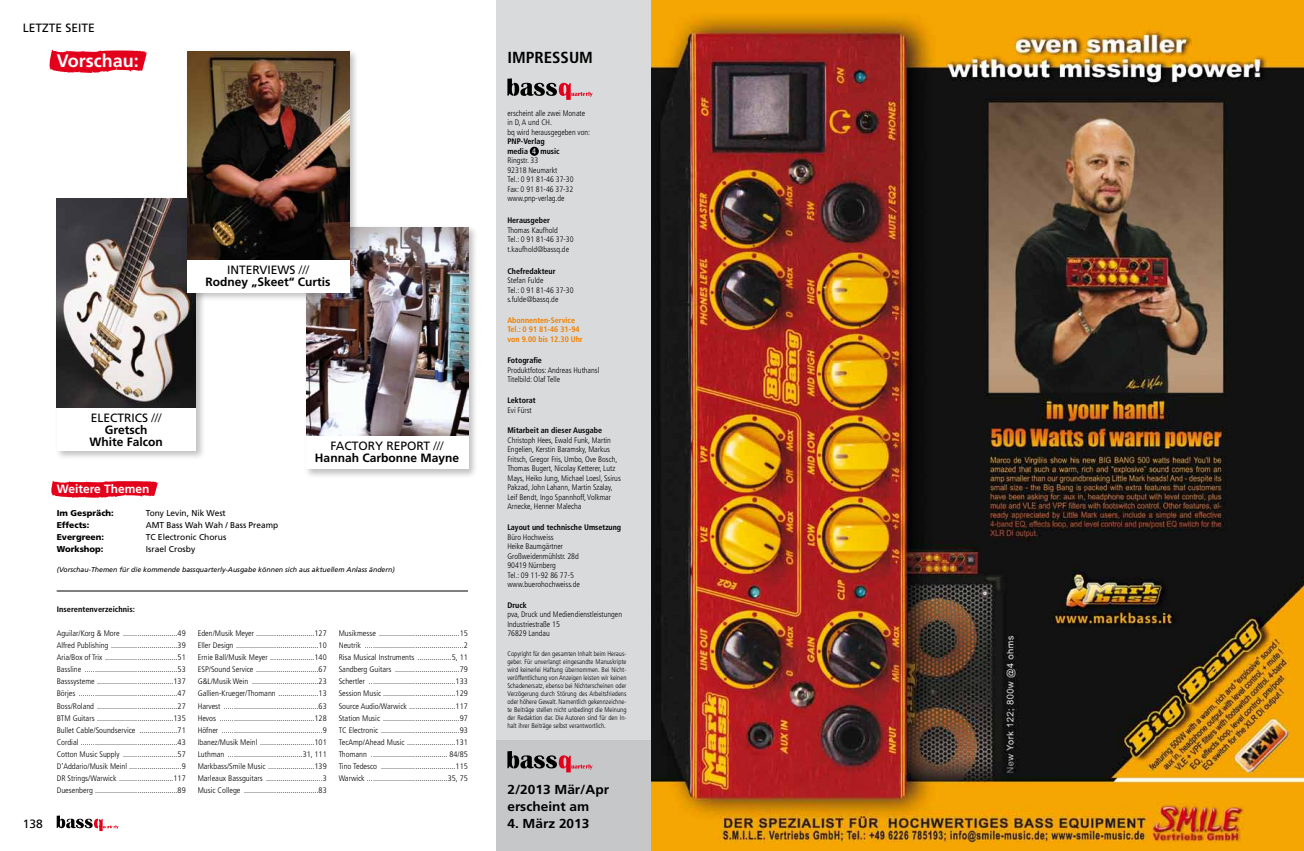
<style>
.page{position:relative;width:1304px;height:851px;background:#fff}
.page>*{position:absolute;margin:0;border:0;box-sizing:border-box;transform-origin:0 0}
.t1{font:700 18px "Frutiger";color:#fff}
.t2{font:700 condensed 16px "Frutiger LT Std";color:#000;scale:1.05 1}
.t3{font:700 13px/17px "Frutiger";color:#000;scale:1.05 1}
.t4{font:700 12px/12px "Frutiger";color:#000}
.t5{font:12px "Frutiger";color:#000}
.t6{font:700 12px "Frutiger";color:#fff}
.t7{font:300 12px "Frutiger";color:#000}
.t8{font:8.5px "Frutiger";color:#000}
.t9{font:900 8.5px "Frutiger";color:#000}
.t10{font:300 condensed 8px/12px "Frutiger LT Std";color:#000;text-align:justify;scale:1.05 1}
.t11{font:300 condensed 8px/9.5px "Frutiger LT Std";color:#000}
.t12{font:700 condensed 8px "Frutiger LT Std";color:#000}
.t13{font:700 condensed 8px/9.5px "Frutiger LT Std";color:#ee7f00}
.t14{font:700 condensed 8px "Frutiger LT Std";color:#000;scale:1.05 1}
.t15{font:italic 7px "Frutiger";color:#000}
.t16{font:300 condensed 6.8px/8px "Frutiger LT Std";color:#000;text-align:justify}
.s1{font-weight:300}
.s2{font-weight:400}
.s3{font-weight:700}
.s4{font-weight:400;color:#fff}
</style>
<div class="page">
<svg style="left:51px;top:481px;width:108px;height:16px;background:#e51e35"></svg>
<div style="left:496px;top:0;width:156px;height:850px;background:#d9dadb"></div>
<svg style="left:57px;top:815px;width:62px;height:15px"></svg>
<div style="left:496px;top:740px;width:156px;height:110px;background:#c6c7c8"></div>
<svg style="left:507px;top:751px;width:86px;height:21px"></svg>
<svg style="left:507px;top:78px;width:86px;height:22px"></svg>
<div style="left:530px;top:147px;width:9px;height:9px;background:#000;border-radius:50%"></div>
<hr style="left:57px;top:590px;width:411px;height:1px;background:#000">
<div style="left:55px;top:196px;width:151px;height:265px;background:#000;opacity:.25"></div>
<div style="left:57px;top:198px;width:139px;height:252px;background:#fff"></div>
<img style="left:57px;top:198px;width:139px;height:209px">
<svg style="left:49px;top:50px;width:99px;height:23px;background:#e62a40"></svg>
<div style="left:304px;top:225px;width:174px;height:253px;background:#000;opacity:.25"></div>
<div style="left:306px;top:227px;width:162px;height:241px;background:#fff"></div>
<img style="left:306px;top:227px;width:162px;height:209px">
<div style="left:185px;top:49px;width:174px;height:253px;background:#000;opacity:.25"></div>
<div style="left:187px;top:51px;width:162px;height:241px;background:#fff"></div>
<img style="left:187px;top:51px;width:162px;height:209px">
<img style="left:652px;top:0;width:652px;height:850px">
<h3 class="t5" style="left:23px;top:21px;width:74px">LETZTE SEITE</h3>
<h1 class="t1" style="left:57px;top:50px;width:84px">Vorschau:</h1>
<h3 class="t5" style="left:227px;top:263px;width:12px">Inte</h3>
<h3 class="t5" style="left:253px;top:263px;width:23px">rviews</h3>
<h3 class="t7" style="left:299px;top:263px;width:12px">///</h3>
<h3 class="t4" style="left:206px;top:276px;width:126px">Rodney „Skeet“ Curtis</h3>
<h3 class="t5" style="left:91px;top:410px;width:15px">Elect</h3>
<h3 class="t5" style="left:124px;top:410px;width:39px">rics <span class="s1">///</span></h3>
<h3 class="t4" style="left:105px;top:423px;width:44px">Gretsch</h3>
<h3 class="t4" style="left:89px;top:435px;width:75px">White Falcon</h3>
<h3 class="t6" style="left:57px;top:481px;width:94px">Weitere Themen</h3>
<h3 class="t4" style="left:315px;top:439px;width:146px;text-indent:44px"><span class="s2">ory Report</span> <span class="s1">///<br></span>Hannah Carbonne Mayne</h3>
<h3 class="t5" style="left:330px;top:439px;width:15px">Fact</h3>
<p class="t9" style="left:57px;top:508px;width:59px">Im Gespräch:</p>
<p class="t8" style="left:146px;top:508px;width:82px">Tony Levin, Nik West</p>
<p class="t9" style="left:57px;top:520px;width:34px">Effects:</p>
<p class="t8" style="left:146px;top:520px;width:134px">AMT Bass Wah Wah / Bass Preamp</p>
<p class="t9" style="left:57px;top:532px;width:49px">Evergreen:</p>
<p class="t8" style="left:146px;top:532px;width:82px">TC Electronic Chorus</p>
<p class="t9" style="left:57px;top:544px;width:48px">Workshop:</p>
<p class="t8" style="left:146px;top:544px;width:51px">Israel Crosby</p>
<p class="t15" style="left:57px;top:565px;width:340px">(Vorschau-Themen für die kommende bassquarterly-Ausgabe können sich aus aktuellem Anlass ändern)</p>
<p class="t14" style="left:57px;top:604px;width:76px">Inserentenverzeichnis:</p>
<h3 class="t5" style="left:23px;top:816px;width:22px">138</h3>
<p class="t10" style="left:57px;top:627px;width:124px">Aguilar/Korg &amp; More ...........................49<br>Alfred Publishing .................................39<br>Aria/Box of Trix ....................................51<br>Bassline ..............................................53<br>Basssysteme ......................................137<br>Börjes .................................................47<br>Boss/Roland ........................................27<br>BTM Guitars ......................................135<br>Bullet Cable/Soundservice ...................71<br>Cordial ................................................43<br>Cotton Music Supply ...........................57<br>D’Addario/Musik Meinl ..........................9<br>DR Strings/Warwick ...........................117<br>Duesenberg .........................................89</p>
<p class="t10" style="left:198px;top:627px;width:124px">Eden/Musik Meyer .............................127<br>Eller Design .........................................10<br>Ernie Ball/Musik Meyer ......................140<br>ESP/Sound Service ...............................67<br>G&amp;L/Musik Wein .................................23<br>Gallien-Krueger/Thomann ....................13<br>Harvest ...............................................63<br>Hevos ...............................................128<br>Höfner ..................................................9<br>Ibanez/Musik Meinl ...........................101<br>Luthman .....................................31, 111<br>Markbass/Smile Music .......................139<br>Marleaux Bassguitars ............................3<br>Music College .....................................83</p>
<p class="t10" style="left:339px;top:627px;width:124px">Musikmesse ........................................15<br>Neutrik .................................................2<br>Risa Musical Instruments .................5, 11<br>Sandberg Guitars ................................79<br>Schertler ...........................................133<br>Session Music ....................................129<br>Source Audio/Warwick .......................117<br>Station Music ......................................97<br>TC Electronic .......................................93<br>TecAmp/Ahead Music ........................131<br>Thomann ...................................... 84/85<br>Tino Tedesco .....................................115<br>Warwick ........................................35, 75</p>
<h2 class="t2" style="left:507px;top:48px;width:83px">Impressum</h2>
<p class="t11" style="left:507px;top:108px;width:84px">erscheint alle zwei Monate in D, A und CH.<br>bq wird herausgegeben von:</p>
<p class="t11" style="left:507px;top:137px;width:68px"><span class="s3">PNP-Verlag<br>media</span> <span class="s4">4</span> <span class="s3">music<br></span>Ringstr. 33<br>92318 Neumarkt<br>Tel.: 0 91 81-46 37-30<br>Fax: 0 91 81-46 37-32 www.pnp-verlag.de</p>
<p class="t12" style="left:507px;top:216px;width:44px">Herausgeber</p>
<p class="t11" style="left:507px;top:225px;width:68px">Thomas Kaufhold<br>Tel.: 0 91 81-46 37-30 t.kaufhold@bassq.de</p>
<p class="t12" style="left:507px;top:266px;width:50px">Chefredakteur</p>
<p class="t11" style="left:507px;top:276px;width:68px">Stefan Fulde<br>Tel.: 0 91 81-46 37-30 s.fulde@bassq.de</p>
<p class="t13" style="left:507px;top:315px;width:77px">Abonnenten-Service<br>Tel.: 0 91 81-46 31-94 von 9.00 bis 12.30 Uhr</p>
<p class="t12" style="left:507px;top:356px;width:36px">Fotografie</p>
<p class="t11" style="left:507px;top:365px;width:93px">Produktfotos: Andreas Huthansl<br>Titelbild: Olaf Telle</p>
<p class="t12" style="left:507px;top:395px;width:30px">Lektorat</p>
<p class="t11" style="left:507px;top:405px;width:26px">Evi Fürst</p>
<p class="t12" style="left:507px;top:426px;width:96px">Mitarbeit an dieser Ausgabe</p>
<p class="t11" style="left:507px;top:435px;width:115px">Christoph Hees, Ewald Funk, Martin Engelien, Kerstin Baramsky, Markus Fritsch, Gregor Fris, Umbo, Ove Bosch, Thomas Bugert, Nicolay Ketterer, Lutz Mays, Heiko Jung, Michael Loesl, Ssirus Pakzad, John Lahann, Martin Szalay, Leif Bendt, Ingo Spannhoff, Volkmar Arnecke, Henner Malecha</p>
<p class="t12" style="left:507px;top:522px;width:115px">Layout und technische Umsetzung</p>
<p class="t11" style="left:507px;top:532px;width:74px">Büro Hochweiss<br>Heike Baumgärtner<br>Großweidenmühlstr. 28d<br>90419 Nürnberg<br>Tel.: 09 11-92 86 77-5 www.buerohochweiss.de</p>
<p class="t12" style="left:507px;top:600px;width:21px">Druck</p>
<p class="t11" style="left:507px;top:610px;width:116px">pva, Druck und Mediendienstleistungen<br>Industriestraße 15<br>76829 Landau</p>
<p class="t16" style="left:507px;top:650px;width:121px">Copyright für den gesamten Inhalt beim Heraus&shy;geber. Für unverlangt eingesandte Manuskripte wird keinerlei Haftung übernommen. Bei Nicht&shy;veröffentlichung von Anzeigen leisten wir keinen Schadenersatz, ebenso bei Nichterscheinen oder Verzögerung durch Störung des Arbeitsfriedens oder höhere Gewalt. Namentlich gekennzeichne&shy;te Beiträge stellen nicht unbedingt die Meinung der Redaktion dar. Die Autoren sind für den In&shy;halt ihrer Beiträge selbst verantwortlich.</p>
<h3 class="t3" style="left:507px;top:780px;width:98px">2/2013 Mär/Apr erscheint am</h3>
<h3 class="t3" style="left:507px;top:814px;width:80px">4. März 2013</h3>
</div>
